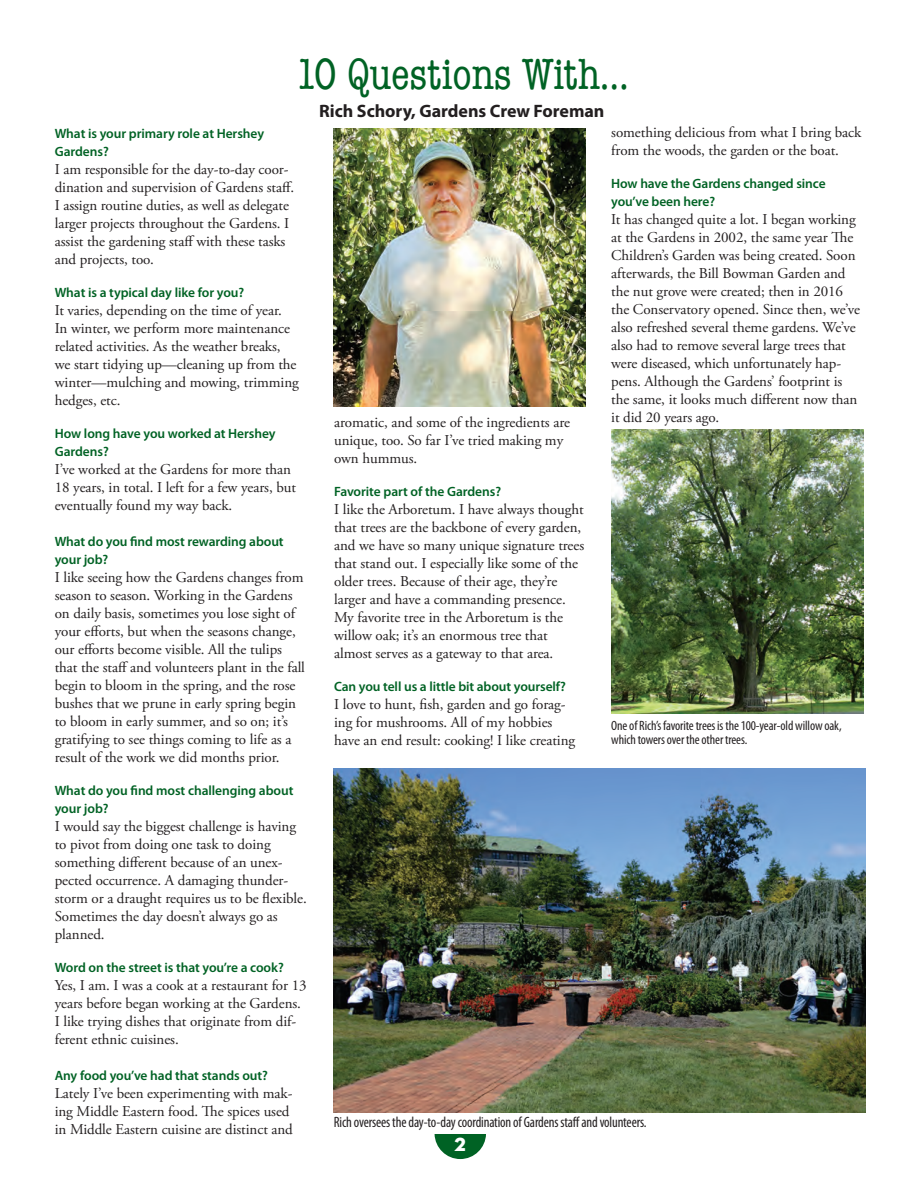
<style>
.page{position:relative;width:918px;height:1188px;background:#fff}
.page>*{position:absolute;margin:0;border:0;box-sizing:border-box;transform-origin:0 0}
.t1{font:condensed 45px "American Typewriter";letter-spacing:-.01em;color:#006224}
.t2{font:19.5px "Neutra Disp Titling";color:#fff}
.t3{font:700 18px "Myriad Pro";letter-spacing:-.005em;color:#231f20}
.t4{font:15px/18px "Adobe Garamond Pro";letter-spacing:-.005em;color:#231f20}
.t5{font:condensed 15px "Myriad Pro";letter-spacing:-.01em;color:#231f20;scale:.95 1}
.t6{font:600 13.5px/18px "Myriad Pro";letter-spacing:-.005em;color:#006224}
.t7{font:condensed 13.5px/13.5px "Myriad Pro";letter-spacing:-.01em;color:#231f20}
</style>
<div class="page">
<svg style="left:435px;top:1134px;width:51px;height:25px"></svg>
<img style="left:334px;top:768px;width:531px;height:344px">
<img style="left:611px;top:429px;width:253px;height:285px">
<img style="left:333px;top:129px;width:252px;height:277px">
<h1 class="t1" style="left:295px;top:40px;width:336px">10 Questions With…</h1>
<p class="t3" style="left:319px;top:99px;width:287px">Rich Schory, Gardens Crew Foreman</p>
<p class="t6" style="left:55px;top:124px;width:211px">What is your primary role at Hershey<br>Gardens?</p>
<p class="t4" style="left:55px;top:161px;width:241px">I am responsible for the day-to-day coor&shy;dination and supervision of Gardens staff.<br>I assign routine duties, as well as delegate larger projects throughout the Gardens. I assist the gardening staff with these tasks and projects, too.</p>
<p class="t6" style="left:55px;top:283px;width:191px">What is a typical day like for you?</p>
<p class="t4" style="left:55px;top:302px;width:246px">It varies, depending on the time of year.<br>In winter, we perform more maintenance related activities. As the weather breaks, we start tidying up—cleaning up from the winter—mulching and mowing, trimming hedges, etc.</p>
<p class="t6" style="left:55px;top:424px;width:222px">How long have you worked at Hershey<br>Gardens?</p>
<p class="t4" style="left:55px;top:461px;width:243px">I’ve worked at the Gardens for more than<br>18 years, in total. I left for a few years, but eventually found my way back.</p>
<p class="t6" style="left:55px;top:532px;width:230px">What do you find most rewarding about your job?</p>
<p class="t4" style="left:55px;top:569px;width:252px">I like seeing how the Gardens changes from season to season. Working in the Gardens on daily basis, sometimes you lose sight of your efforts, but when the seasons change, our efforts become visible. All the tulips that the staff and volunteers plant in the fall begin to bloom in the spring, and the rose bushes that we prune in early spring begin to bloom in early summer, and so on; it’s gratifying to see things coming to life as a result of the work we did months prior.</p>
<p class="t6" style="left:55px;top:781px;width:240px">What do you find most challenging about your job?</p>
<p class="t4" style="left:55px;top:818px;width:254px">I would say the biggest challenge is having to pivot from doing one task to doing something different because of an unex&shy;pected occurrence. A damaging thunder&shy;storm or a draught requires us to be flexible.<br>Sometimes the day doesn’t always go as planned.</p>
<p class="t6" style="left:55px;top:958px;width:231px">Word on the street is that you’re a cook?</p>
<p class="t4" style="left:55px;top:977px;width:253px">Yes, I am. I was a cook at a restaurant for 13 years before began working at the Gardens.<br>I like trying dishes that originate from dif&shy;ferent ethnic cuisines.</p>
<p class="t6" style="left:55px;top:1066px;width:215px">Any food you’ve had that stands out?</p>
<p class="t4" style="left:55px;top:1085px;width:240px">Lately I’ve been experimenting with mak&shy;ing Middle Eastern food. The spices used in Middle Eastern cuisine are distinct and</p>
<p class="t4" style="left:334px;top:413px;width:237px">aromatic, and some of the ingredients are unique, too. So far I’ve tried making my own hummus.</p>
<p class="t6" style="left:334px;top:482px;width:169px">Favorite part of the Gardens?</p>
<p class="t4" style="left:334px;top:500px;width:252px">I like the Arboretum. I have always thought that trees are the backbone of every garden, and we have so many unique signature trees that stand out. I especially like some of the older trees. Because of their age, they’re larger and have a commanding presence.<br>My favorite tree in the Arboretum is the willow oak; it’s an enormous tree that almost serves as a gateway to that area.</p>
<p class="t6" style="left:334px;top:677px;width:233px">Can you tell us a little bit about yourself?</p>
<p class="t4" style="left:334px;top:695px;width:243px">I love to hunt, fish, garden and go forag&shy;ing for mushrooms. All of my hobbies have an end result: cooking! I like creating</p>
<p class="t4" style="left:611px;top:124px;width:252px">something delicious from what I bring back from the woods, the garden or the boat.</p>
<p class="t6" style="left:611px;top:175px;width:216px">How have the Gardens changed since you’ve been here?</p>
<p class="t4" style="left:611px;top:211px;width:250px">It has changed quite a lot. I began working at the Gardens in 2002, the same year The Children’s Garden was being created. Soon afterwards, the Bill Bowman Garden and the nut grove were created; then in 2016 the Conservatory opened. Since then, we’ve also refreshed several theme gardens. We’ve also had to remove several large trees that were diseased, which unfortunately hap&shy;pens. Although the Gardens’ footprint is the same, it looks much different now than it did 20 years ago.</p>
<p class="t7" style="left:611px;top:719px;width:232px">One of Rich’s favorite trees is the 100-year-old willow oak, which towers over the other trees.</p>
<p class="t5" style="left:334px;top:1113px;width:331px">Rich oversees the day-to-day coordination of Gardens staff and volunteers.</p>
<h2 class="t2" style="left:455px;top:1133px;width:13px">2</h2>
</div>
